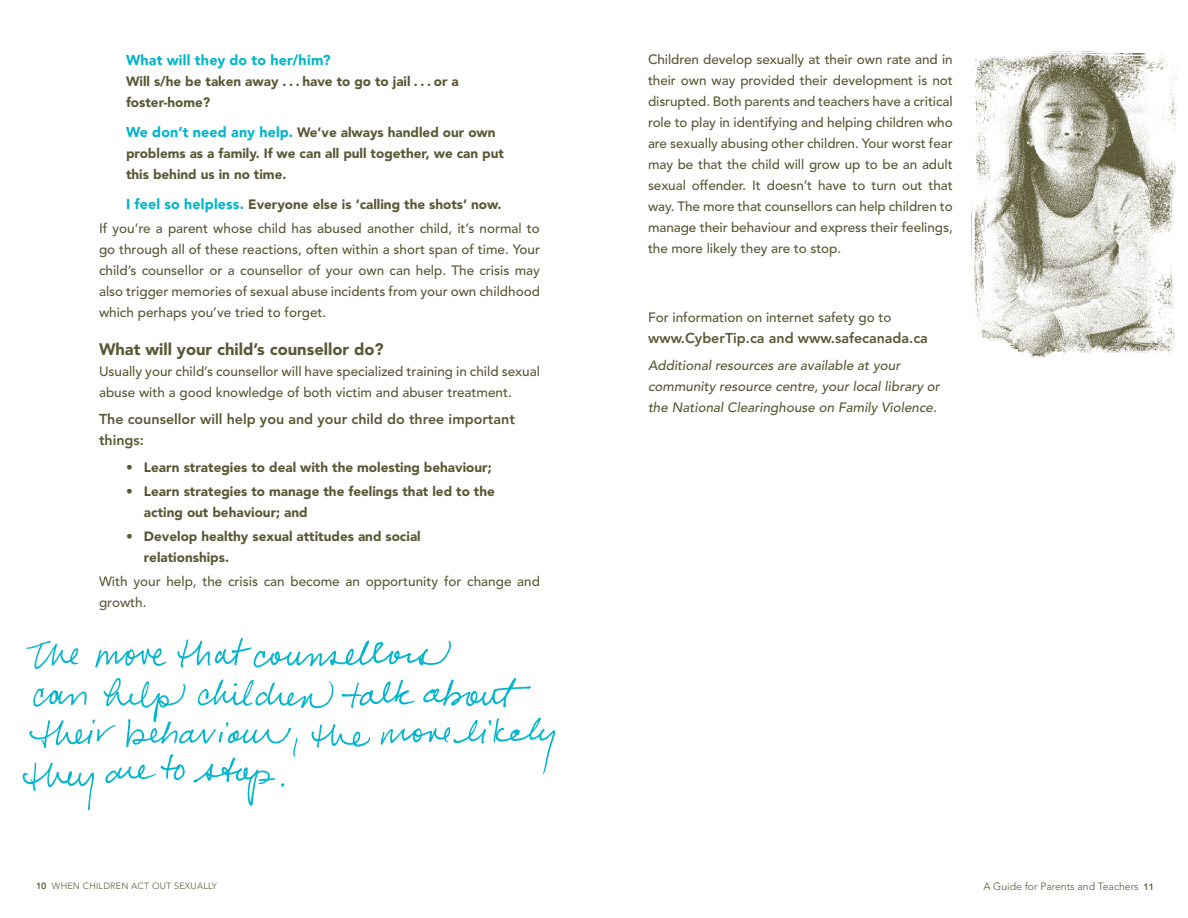
<style>
.page{position:relative;width:1188px;height:918px;background:#fff}
.page>*{position:absolute;margin:0;border:0;box-sizing:border-box;transform-origin:0 0}
.t1{font:900 16.5px "Avenir";color:#5b5836}
.t2{font:800 14.25px/21px "Avenir";color:#5b5836}
.t3{font:900 14.25px "Avenir";letter-spacing:.015em;color:#00b5cc}
.t4{font:500 13.5px/21px "Avenir";color:#5b5836}
.t5{font:900 13.5px/21px "Avenir";color:#5b5836}
.t6{font:italic 500 13.5px/21px "Avenir";color:#5b5836}
.t7{font:300 10.5px "Avenir";color:#5b5836}
.t8{font:300 9px "Avenir";letter-spacing:.025em;color:#5b5836}
.s1{font-size:14.25px;color:#00b5cc}
.s2{font-weight:900;font-size:14.25px;color:#00b5cc}
.s3{font-weight:900}
.s4{font-weight:800}
.s5{font-weight:800;font-size:9px}
</style>
<div class="page">
<img style="left:971px;top:51px;width:207px;height:309px">
<img style="left:22px;top:638px;width:534px;height:172px">
<p class="t3" style="left:126px;top:55px;width:206px">What will they do to her/him?</p>
<p class="t5" style="left:126px;top:72px;width:334px">Will s/he be taken away . . . have to go to jail . . . or a foster-home?</p>
<p class="t5" style="left:126px;top:123px;width:380px"><span class="s1">We don’t need any help.</span> We’ve always handled our own problems as a family. If we can all pull together, we can put this behind us in no time.</p>
<p class="t4" style="left:99px;top:194px;width:443px;line-height:24px;text-indent:27px"><span class="s2">I feel so helpless.</span> <span class="s3">Everyone else is ‘calling the shots’ now.<br></span>If you’re a parent whose child has abused another child, it’s normal to</p>
<p class="t4" style="left:99px;top:241px;width:443px;text-align:justify">go through all of these reactions, often within a short span of time. Your child’s counsellor or a counsellor of your own can help. The crisis may also trigger memories of sexual abuse incidents from your own childhood which perhaps you’ve tried to forget.</p>
<p class="t1" style="left:99px;top:343px;width:286px">What will your child’s counsellor do?</p>
<p class="t4" style="left:99px;top:362px;width:443px">Usually your child’s counsellor will have specialized training in child sexual abuse with a good knowledge of both victim and abuser treatment.</p>
<p class="t2" style="left:99px;top:410px;width:417px">The counsellor will help you and your child do three important things:</p>
<p class="t5" style="left:126px;top:458px;width:367px">• Learn strategies to deal with the molesting behaviour;</p>
<p class="t5" style="left:144px;top:482px;width:352px;text-indent:-18px">• Learn strategies to manage the feelings that led to the acting out behaviour; and</p>
<p class="t5" style="left:144px;top:527px;width:278px;text-indent:-18px">• Develop healthy sexual attitudes and social relationships.</p>
<p class="t4" style="left:99px;top:572px;width:442px">With your help, the crisis can become an opportunity for change and growth.</p>
<p class="t4" style="left:648px;top:51px;width:306px;text-align:justify">Children develop sexually at their own rate and in their own way provided their development is not disrupted. Both parents and teachers have a critical role to play in identifying and helping children who are sexually abusing other children. Your worst fear may be that the child will grow up to be an adult sexual offender. It doesn’t have to turn out that way. The more that counsellors can help children to manage their behaviour and express their feelings, the more likely they are to stop.</p>
<p class="t4" style="left:648px;top:309px;width:245px">For information on internet safety go to</p>
<p class="t2" style="left:648px;top:329px;width:281px">www.CyberTip.ca and www.safecanada.ca</p>
<p class="t6" style="left:648px;top:357px;width:293px">Additional resources are available at your community resource centre, your local library or the National Clearinghouse on Family Violence.</p>
<p class="t8" style="left:36px;top:882px;width:183px"><span class="s4">10</span> WHEN CHILDREN ACT OUT SEXUALLY</p>
<p class="t7" style="left:983px;top:882px;width:172px">A Guide for Parents and Teachers <span class="s5">11</span></p>
</div>
